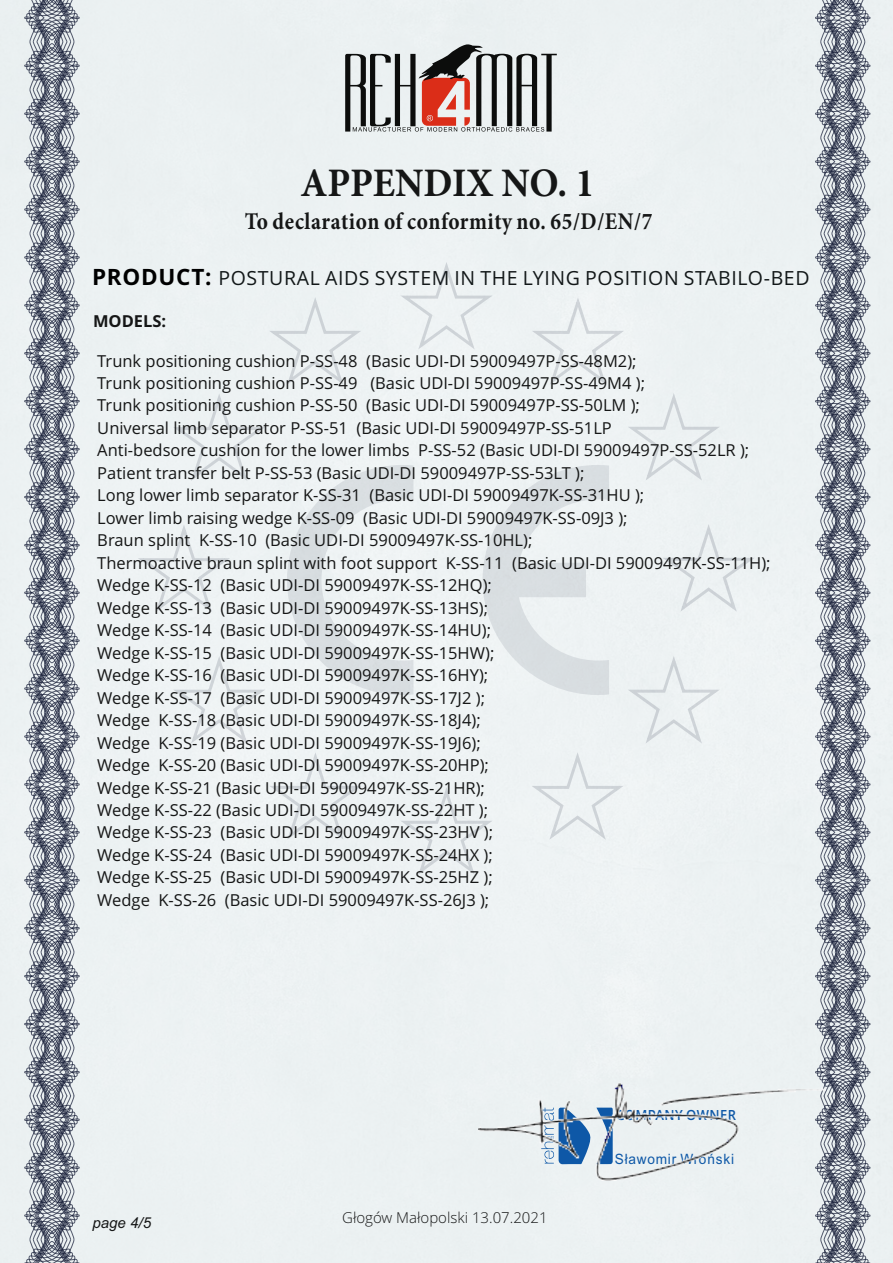
<style>
.page{position:relative;width:893px;height:1263px;background:#fff}
.page>*{position:absolute;margin:0;border:0;box-sizing:border-box;transform-origin:0 0}
.t1{font:700 40.5px "Minion Pro";color:#151616;scale:.95 1}
.t2{font:700 24px "Minion Pro";letter-spacing:.025em;color:#151616;scale:.89 1}
.t3{font:700 22.5px "Open Sans";letter-spacing:.035em;color:#000}
.t4{font:19.5px "Open Sans";letter-spacing:.035em;color:#000}
.t5{font:16.5px/22.5px "Open Sans";color:#151616}
.t6{font:700 16.5px "Open Sans";color:#151616}
.t7{font:300 15px "Open Sans";color:#151616}
.t8{font:italic 15px "Arial";color:#151616}
.t9{font:14.25px "Arial";letter-spacing:.055em;color:#0e58a7;scale:.96 1}
.t10{font:600 13.95px "Open Sans";letter-spacing:.035em;color:#0e58a7;scale:.93 1}
</style>
<div class="page">
<svg style="left:138px;top:262px;width:616px;height:613px"></svg>
<svg style="left:345px;top:44px;width:212px;height:88px;background:#a99e9d"></svg>
<svg style="left:24px;top:0;width:56px;height:1263px;background:#9ea4ae"></svg>
<svg style="left:815px;top:0;width:55px;height:1263px;background:#9da3ad"></svg>
<img style="left:479px;top:1083px;width:346px;height:98px">
<h1 class="t1" style="left:300px;top:166px;width:311px">APPENDIX NO. 1</h1>
<h2 class="t2" style="left:245px;top:212px;width:460px">To declaration of conformity no. 65/D/EN/7</h2>
<h3 class="t3" style="left:92px;top:268px;width:121px">PRODUCT:</h3>
<p class="t6" style="left:93px;top:314px;width:75px">MODELS:</p>
<p class="t4" style="left:218px;top:270px;width:593px">POSTURAL AIDS SYSTEM IN THE LYING POSITION STABILO-BED</p>
<p class="t5" style="left:97px;top:351px;width:549px">Trunk positioning cushion P-SS-48 (Basic UDI-DI 59009497P-SS-48M2); Trunk positioning cushion P-SS-49 (Basic UDI-DI 59009497P-SS-49M4 ); Trunk positioning cushion P-SS-50 (Basic UDI-DI 59009497P-SS-50LM ); Universal limb separator P-SS-51 (Basic UDI-DI 59009497P-SS-51LP</p>
<p class="t5" style="left:97px;top:441px;width:653px">Anti-bedsore cushion for the lower limbs P-SS-52 (Basic UDI-DI 59009497P-SS-52LR );</p>
<p class="t5" style="left:97px;top:463px;width:489px">Patient transfer belt P-SS-53 (Basic UDI-DI 59009497P-SS-53LT );</p>
<p class="t5" style="left:97px;top:508px;width:532px">Lower limb raising wedge K-SS-09 (Basic UDI-DI 59009497K-SS-09J3 );</p>
<p class="t5" style="left:97px;top:486px;width:548px">Long lower limb separator K-SS-31 (Basic UDI-DI 59009497K-SS-31HU );</p>
<p class="t5" style="left:97px;top:531px;width:675px">Braun splint K-SS-10 (Basic UDI-DI 59009497K-SS-10HL);<br>Thermoactive braun splint with foot support K-SS-11 (Basic UDI-DI 59009497K-SS-11H);<br>Wedge K-SS-12 (Basic UDI-DI 59009497K-SS-12HQ);</p>
<p class="t5" style="left:97px;top:621px;width:399px">Wedge K-SS-14 (Basic UDI-DI 59009497K-SS-14HU);<br>Wedge K-SS-15 (Basic UDI-DI 59009497K-SS-15HW);</p>
<p class="t5" style="left:97px;top:598px;width:392px">Wedge K-SS-13 (Basic UDI-DI 59009497K-SS-13HS);</p>
<p class="t5" style="left:97px;top:665px;width:392px">Wedge K-SS-16 (Basic UDI-DI 59009497K-SS-16HY);</p>
<p class="t5" style="left:97px;top:688px;width:389px">Wedge K-SS-17 (Basic UDI-DI 59009497K-SS-17J2 );</p>
<p class="t5" style="left:97px;top:710px;width:385px">Wedge K-SS-18 (Basic UDI-DI 59009497K-SS-18J4);</p>
<p class="t5" style="left:97px;top:733px;width:393px">Wedge K-SS-19 (Basic UDI-DI 59009497K-SS-19J6);<br>Wedge K-SS-20 (Basic UDI-DI 59009497K-SS-20HP);</p>
<p class="t5" style="left:97px;top:778px;width:389px">Wedge K-SS-21 (Basic UDI-DI 59009497K-SS-21HR);</p>
<p class="t5" style="left:97px;top:800px;width:397px">Wedge K-SS-22 (Basic UDI-DI 59009497K-SS-22HT );<br>Wedge K-SS-23 (Basic UDI-DI 59009497K-SS-23HV );</p>
<p class="t5" style="left:97px;top:845px;width:397px">Wedge K-SS-24 (Basic UDI-DI 59009497K-SS-24HX );</p>
<p class="t5" style="left:97px;top:868px;width:397px">Wedge K-SS-25 (Basic UDI-DI 59009497K-SS-25HZ );</p>
<p class="t5" style="left:97px;top:890px;width:393px">Wedge K-SS-26 (Basic UDI-DI 59009497K-SS-26J3 );</p>
<p class="t8" style="left:93px;top:1217px;width:60px">page 4/5</p>
<p class="t7" style="left:342px;top:1212px;width:207px">Głogów Małopolski 13.07.2021</p>
<p class="t10" style="left:616px;top:1109px;width:130px">COMPANY OWNER</p>
<p class="t9" style="left:615px;top:1153px;width:126px">Sławomir Wroński</p>
</div>
